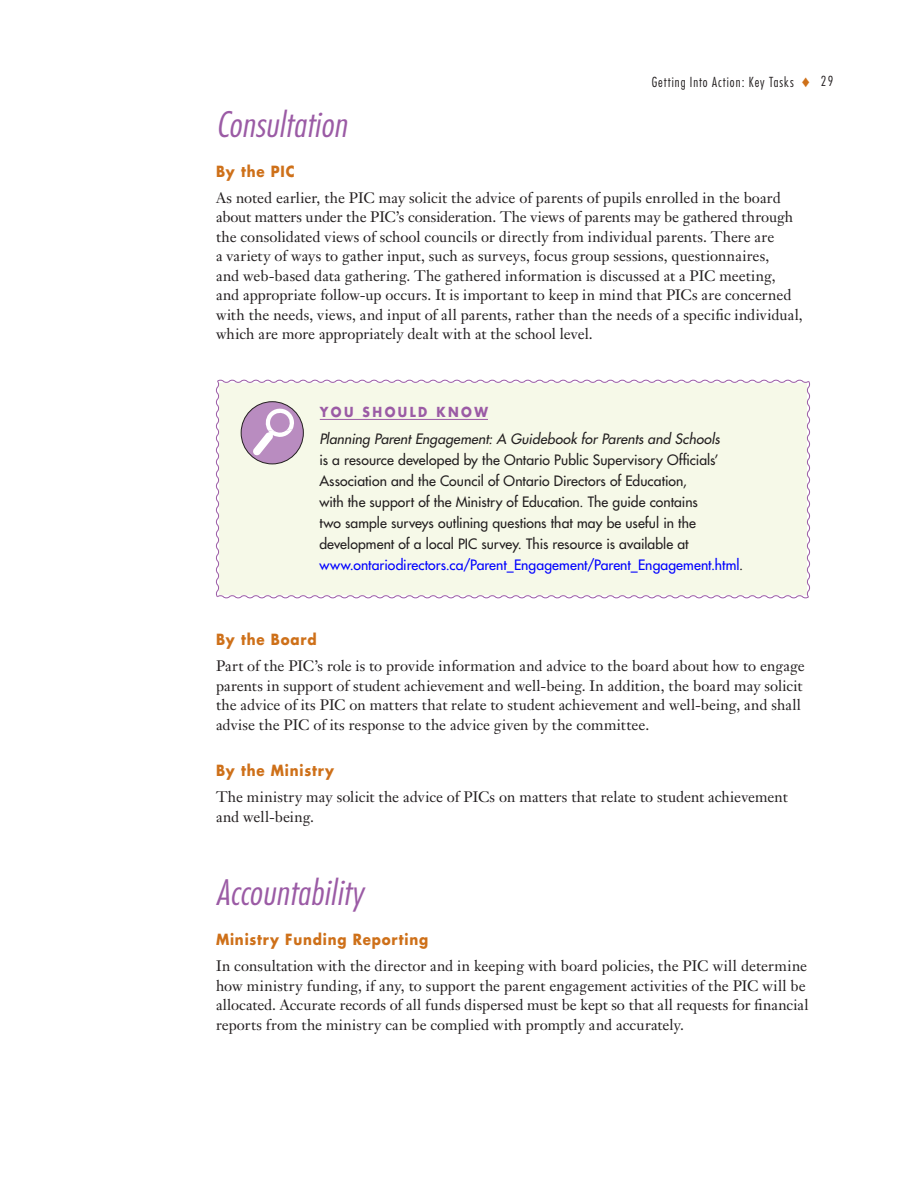
<style>
.page{position:relative;width:918px;height:1188px;background:#fff}
.page>*{position:absolute;margin:0;border:0;box-sizing:border-box;transform-origin:0 0}
.t1{font:italic 300 condensed 34.2px "Futura";letter-spacing:.015em;color:#9b5ba5;scale:1.05 1}
.t2{font:15px/19.5px "Janson Text";letter-spacing:.005em;color:#231f20}
.t3{font:700 15px "Futura";letter-spacing:.06em;color:#ce7019;scale:.9 1}
.t4{font:13.95px/21px "Futura";letter-spacing:.005em;color:#231f20}
.t5{font:italic 13.95px "Futura";letter-spacing:.005em;color:#231f20}
.t6{font:300 condensed 13.5px "Futura";letter-spacing:.07em;color:#231f20}
.t7{font:700 13.5px "Futura";letter-spacing:.2em;color:#9b5ba5;scale:.9 1}
.s1{color:#ce7019}
.s2{color:#00f}
</style>
<div class="page">
<svg style="left:216px;top:379px;width:594px;height:220px;background:#f3f4e6"></svg>
<p class="t6" style="left:652px;top:73px;width:183px">Getting Into Action: Key Tasks <span class="s1">♦</span> 29</p>
<h1 class="t1" style="left:216px;top:103px;width:126px">Consultation</h1>
<p class="t3" style="left:216px;top:160px;width:89px">By the PIC</p>
<p class="t2" style="left:216px;top:188px;width:588px">As noted earlier, the PIC may solicit the advice of parents of pupils enrolled in the board about matters under the PIC’s consideration. The views of parents may be gathered through the consolidated views of school councils or directly from individual parents. There are<br>a variety of ways to gather input, such as surveys, focus group sessions, questionnaires,<br>and web-based data gathering. The gathered information is discussed at a PIC meeting,<br>and appropriate follow-up occurs. It is important to keep in mind that PICs are concerned with the needs, views, and input of all parents, rather than the needs of a specific individual, which are more appropriately dealt with at the school level.</p>
<p class="t7" style="left:320px;top:403px;width:26px">You</p>
<p class="t7" style="left:363px;top:403px;width:37px">Shoul</p>
<p class="t7" style="left:418px;top:403px;width:64px">d Know</p>
<p class="t5" style="left:319px;top:430px;width:402px">Planning Parent Engagement: A Guidebook for Parents and Schools</p>
<p class="t4" style="left:319px;top:449px;width:425px">is a resource developed by the Ontario Public Supervisory Officials’ Association and the Council of Ontario Directors of Education,<br>with the support of the Ministry of Education. The guide contains<br>two sample surveys outlining questions that may be useful in the development of a local PIC survey. This resource is available at <span class="s2">www.ontariodirectors.ca/Parent_Engagement/Parent_Engagement.html</span>.</p>
<p class="t3" style="left:216px;top:629px;width:113px">By the Board</p>
<p class="t2" style="left:216px;top:656px;width:590px">Part of the PIC’s role is to provide information and advice to the board about how to engage parents in support of student achievement and well-being. In addition, the board may solicit the advice of its PIC on matters that relate to student achievement and well-being, and shall advise the PIC of its response to the advice given by the committee.</p>
<p class="t3" style="left:216px;top:760px;width:133px">By the Ministry</p>
<p class="t2" style="left:216px;top:787px;width:573px">The ministry may solicit the advice of PICs on matters that relate to student achievement and well-being.</p>
<h1 class="t1" style="left:216px;top:871px;width:142px">Accountability</h1>
<p class="t3" style="left:216px;top:929px;width:237px">Ministry Funding Reporting</p>
<p class="t2" style="left:216px;top:956px;width:594px">In consultation with the director and in keeping with board policies, the PIC will determine how ministry funding, if any, to support the parent engagement activities of the PIC will be allocated. Accurate records of all funds dispersed must be kept so that all requests for financial reports from the ministry can be complied with promptly and accurately.</p>
</div>
